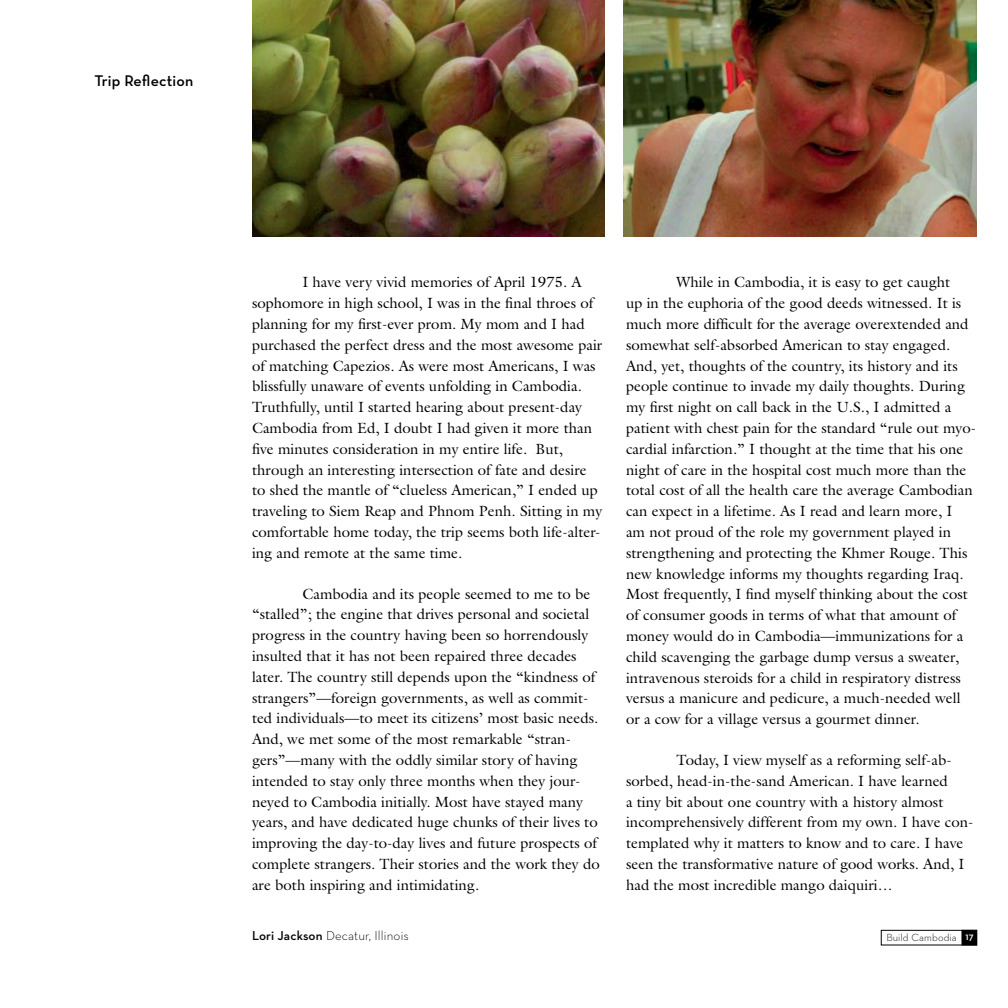
<style>
.page{position:relative;width:1008px;height:1008px;background:#fff}
.page>*{position:absolute;margin:0;border:0;box-sizing:border-box;transform-origin:0 0}
.t1{font:600 15.75px "Neutra Text";letter-spacing:.01em;color:#000}
.t2{font:14.88px/20.8px "Galliard";letter-spacing:.005em;color:#000}
.t3{font:300 13.12px "Neutra Text";letter-spacing:.01em;color:#000}
.t4{font:300 10.5px "Neutra Text";letter-spacing:.01em;color:#000}
.s1{font-weight:600}
.s2{font-weight:600;color:#fff}
</style>
<div class="page">
<img style="left:624px;top:0;width:352px;height:236px">
<div style="left:962px;top:930px;width:15px;height:15px;background:#000"></div>
<div style="left:881px;top:930px;width:96px;height:15px;border:1px solid #000"></div>
<img style="left:252px;top:0;width:353px;height:236px">
<p class="t1" style="left:94px;top:71px;width:100px">Trip Reflection</p>
<p class="t2" style="left:252px;top:272px;width:352px;text-indent:50px">I have very vivid memories of April 1975. A sophomore in high school, I was in the final throes of planning for my first-ever prom. My mom and I had purchased the perfect dress and the most awesome pair of matching Capezios. As were most Americans, I was blissfully unaware of events unfolding in Cambodia.<br>Truthfully, until I started hearing about present-day Cambodia from Ed, I doubt I had given it more than five minutes consideration in my entire life. But, through an interesting intersection of fate and desire to shed the mantle of “clueless American,” I ended up traveling to Siem Reap and Phnom Penh. Sitting in my comfortable home today, the trip seems both life-alter&shy;ing and remote at the same time.</p>
<p class="t2" style="left:252px;top:583px;width:349px;text-indent:50px">Cambodia and its people seemed to me to be “stalled”; the engine that drives personal and societal progress in the country having been so horrendously insulted that it has not been repaired three decades later. The country still depends upon the “kindness of strangers”—foreign governments, as well as commit&shy;ted individuals—to meet its citizens’ most basic needs.<br>And, we met some of the most remarkable “stran&shy;gers”—many with the oddly similar story of having intended to stay only three months when they jour&shy;neyed to Cambodia initially. Most have stayed many years, and have dedicated huge chunks of their lives to improving the day-to-day lives and future prospects of complete strangers. Their stories and the work they do are both inspiring and intimidating.</p>
<p class="t3" style="left:252px;top:928px;width:158px"><span class="s1">Lori Jackson</span> Decatur, Illinois</p>
<p class="t2" style="left:626px;top:272px;width:352px;text-indent:50px">While in Cambodia, it is easy to get caught<br>up in the euphoria of the good deeds witnessed. It is much more difficult for the average overextended and somewhat self-absorbed American to stay engaged.<br>And, yet, thoughts of the country, its history and its people continue to invade my daily thoughts. During my first night on call back in the U.S., I admitted a patient with chest pain for the standard “rule out myo&shy;cardial infarction.” I thought at the time that his one night of care in the hospital cost much more than the total cost of all the health care the average Cambodian can expect in a lifetime. As I read and learn more, I<br>am not proud of the role my government played in strengthening and protecting the Khmer Rouge. This new knowledge informs my thoughts regarding Iraq.<br>Most frequently, I find myself thinking about the cost of consumer goods in terms of what that amount of money would do in Cambodia—immunizations for a child scavenging the garbage dump versus a sweater, intravenous steroids for a child in respiratory distress versus a manicure and pedicure, a much-needed well or a cow for a village versus a gourmet dinner.</p>
<p class="t2" style="left:626px;top:749px;width:349px;text-indent:50px">Today, I view myself as a reforming self-ab&shy;sorbed, head-in-the-sand American. I have learned<br>a tiny bit about one country with a history almost incomprehensively different from my own. I have con&shy;templated why it matters to know and to care. I have seen the transformative nature of good works. And, I had the most incredible mango daiquiri…</p>
<p class="t4" style="left:886px;top:931px;width:89px">Build Cambodia <span class="s2">17</span></p>
</div>
